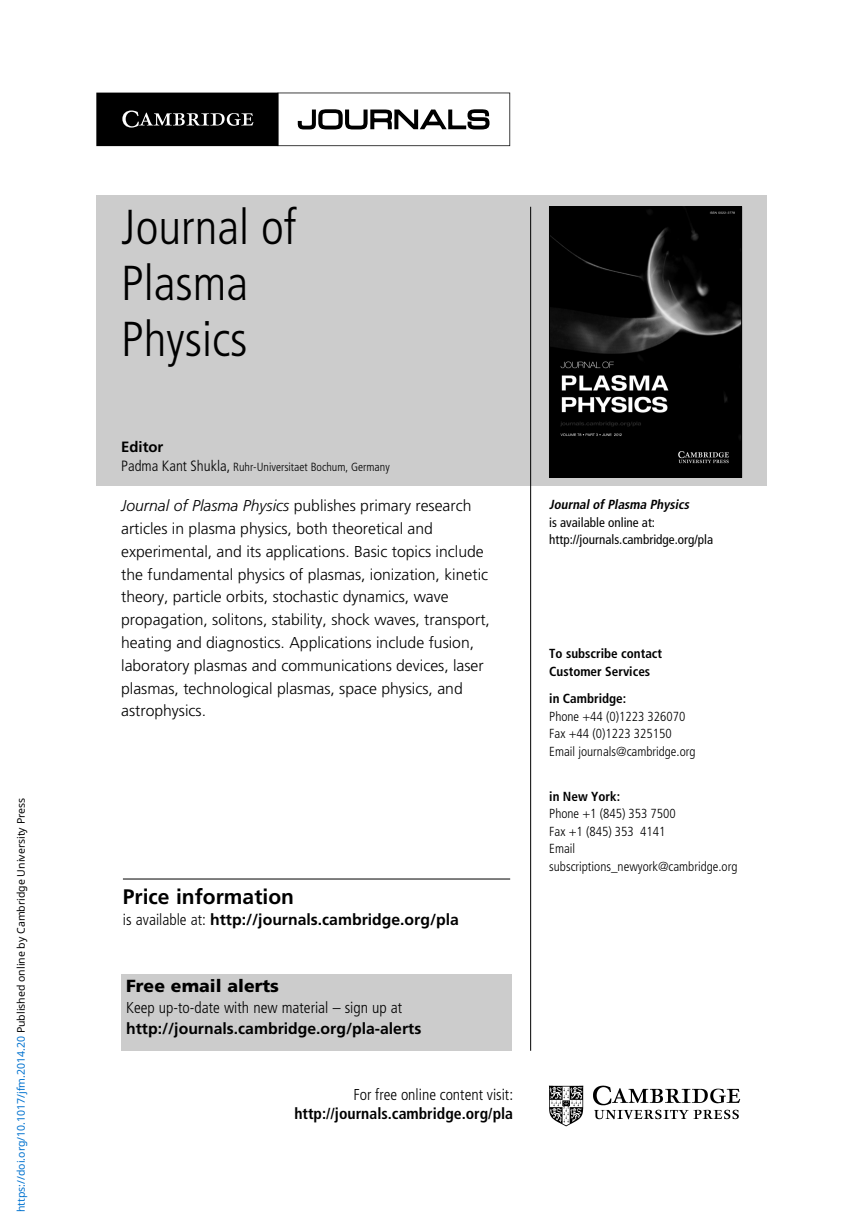
<style>
.page{position:relative;width:864px;height:1226px;background:#fff}
.page>*{position:absolute;margin:0;border:0;box-sizing:border-box;transform-origin:0 0}
._01_Title_-_The_Jour{font:300 condensed 49px "Frutiger LT Std";color:#000}
._06_Price_Info_head{font:700 21px "Frutiger LT Std";color:#000}
._08_Free_email_alert{font:900 17.5px "Frutiger LT Std";color:#000}
._05_main_text{font:300 15.75px/22.8px "Frutiger LT Std";color:#000}
._07_Price_info_text{font:700 15.75px "Frutiger LT Std";color:#000}
._10_Free_email_url{font:700 15.75px "Frutiger LT Std";color:#000}
._09_Free_email_text{font:300 condensed 15.75px "Frutiger LT Std";color:#000}
._17_Free_online_url{font:700 condensed 15.75px "Frutiger LT Std";color:#000}
._16_Free_online_cont{font:300 condensed 15.75px "Frutiger LT Std";color:#000}
._01_Title_-_The_Jour-2{font:700 14.88px "Frutiger LT Std";color:#000}
._15_subscribe_addres{font:300 condensed 13.12px "Frutiger LT Std";color:#000}
._12_Right_col_journa{font:condensed 13.12px "Frutiger LT Std";color:#000}
._13_To_subscribe_hea{font:700 condensed 13.12px/17.5px "Frutiger LT Std";color:#000}
._14____in_Cambridg{font:700 condensed 13.12px "Frutiger LT Std";color:#000}
._11_Right_col_journa{font:italic 700 condensed 13.12px "Frutiger LT Std";color:#000}
._04_Editor_names{font:300 condensed 11.9px "Frutiger LT Std";color:#000}
.t1{font:10.5px "Noto Sans";color:#000}
.s1{color:#0172cf}
.s2{font-size:14.88px}
.s3{font-style:italic}
.s4{font-weight:300;font-stretch:condensed}
</style>
<div class="page">
<div style="left:96px;top:195px;width:670px;height:291px;background:#ccc"></div>
<hr style="left:530px;top:207px;width:1px;height:843px;background:#000">
<img style="left:549px;top:1085px;width:192px;height:42px">
<svg style="left:96px;top:93px;width:414px;height:53px"></svg>
<img style="left:551px;top:209px;width:188px;height:266px">
<div style="left:549px;top:207px;width:192px;height:270px;border:1px solid #000"></div>
<div style="left:121px;top:973px;width:390px;height:77px;background:#ccc"></div>
<hr style="left:123px;top:878px;width:387px;height:1px;background:#000">
<p class="t1" style="left:14px;top:1212px;width:416px;rotate:-90deg"><span class="s1">https://doi.org/10.1017/jfm.2014.20</span> Published online by Cambridge University Press</p>
<p class="_01_Title_-_The_Jour" style="left:121px;top:199px;width:177px">Journal of</p>
<p class="_01_Title_-_The_Jour" style="left:121px;top:255px;width:129px">Plasma</p>
<p class="_01_Title_-_The_Jour" style="left:121px;top:311px;width:128px">Physics</p>
<p class="_01_Title_-_The_Jour-2" style="left:121px;top:438px;width:44px">Editor</p>
<p class="_04_Editor_names" style="left:121px;top:460px;width:270px"><span class="s2">Padma Kant Shukla,</span> Ruhr-Universitaet Bochum, Germany</p>
<p class="_05_main_text" style="left:121px;top:495px;width:370px"><span class="s3">Journal of Plasma Physics</span> publishes primary research articles in plasma physics, both theoretical and experimental, and its applications. Basic topics include the fundamental physics of plasmas, ionization, kinetic theory, particle orbits, stochastic dynamics, wave propagation, solitons, stability, shock waves, transport, heating and diagnostics. Applications include fusion, laboratory plasmas and communications devices, laser plasmas, technological plasmas, space physics, and astrophysics.</p>
<p class="_06_Price_Info_head" style="left:123px;top:884px;width:172px">Price information</p>
<p class="_07_Price_info_text" style="left:123px;top:910px;width:337px"><span class="s4">is available at:</span> http://journals.cambridge.org/pla</p>
<p class="_08_Free_email_alert" style="left:126px;top:974px;width:154px">Free email alerts</p>
<p class="_09_Free_email_text" style="left:126px;top:998px;width:277px">Keep up-to-date with new material – sign up at</p>
<p class="_10_Free_email_url" style="left:126px;top:1018px;width:296px">http://journals.cambridge.org/pla-alerts</p>
<p class="_16_Free_online_cont" style="left:353px;top:1085px;width:161px">For free online content visit:</p>
<p class="_17_Free_online_url" style="left:294px;top:1103px;width:220px">http://journals.cambridge.org/pla</p>
<p class="_11_Right_col_journa" style="left:549px;top:497px;width:144px">JournalofPlasma Physics</p>
<p class="_12_Right_col_journa" style="left:549px;top:514px;width:107px">is available online at:</p>
<p class="_12_Right_col_journa" style="left:549px;top:532px;width:165px">http://journals.cambridge.org/pla</p>
<p class="_13_To_subscribe_hea" style="left:549px;top:645px;width:114px">To subscribe contact<br>Customer Services</p>
<p class="_14____in_Cambridg" style="left:549px;top:691px;width:78px">in Cambridge:</p>
<p class="_15_subscribe_addres" style="left:549px;top:708px;width:137px">Phone +44 (0)1223 326070</p>
<p class="_15_subscribe_addres" style="left:549px;top:726px;width:124px">Fax +44 (0)1223 325150</p>
<p class="_15_subscribe_addres" style="left:549px;top:743px;width:148px">Email journals@cambridge.org</p>
<p class="_14____in_Cambridg" style="left:549px;top:788px;width:72px">in New York:</p>
<p class="_15_subscribe_addres" style="left:549px;top:806px;width:128px">Phone +1 (845) 353 7500</p>
<p class="_15_subscribe_addres" style="left:549px;top:823px;width:117px">Fax +1 (845) 353 4141</p>
<p class="_15_subscribe_addres" style="left:549px;top:841px;width:28px">Email</p>
<p class="_15_subscribe_addres" style="left:549px;top:858px;width:189px">subscriptions_newyork@cambridge.org</p>
</div>
